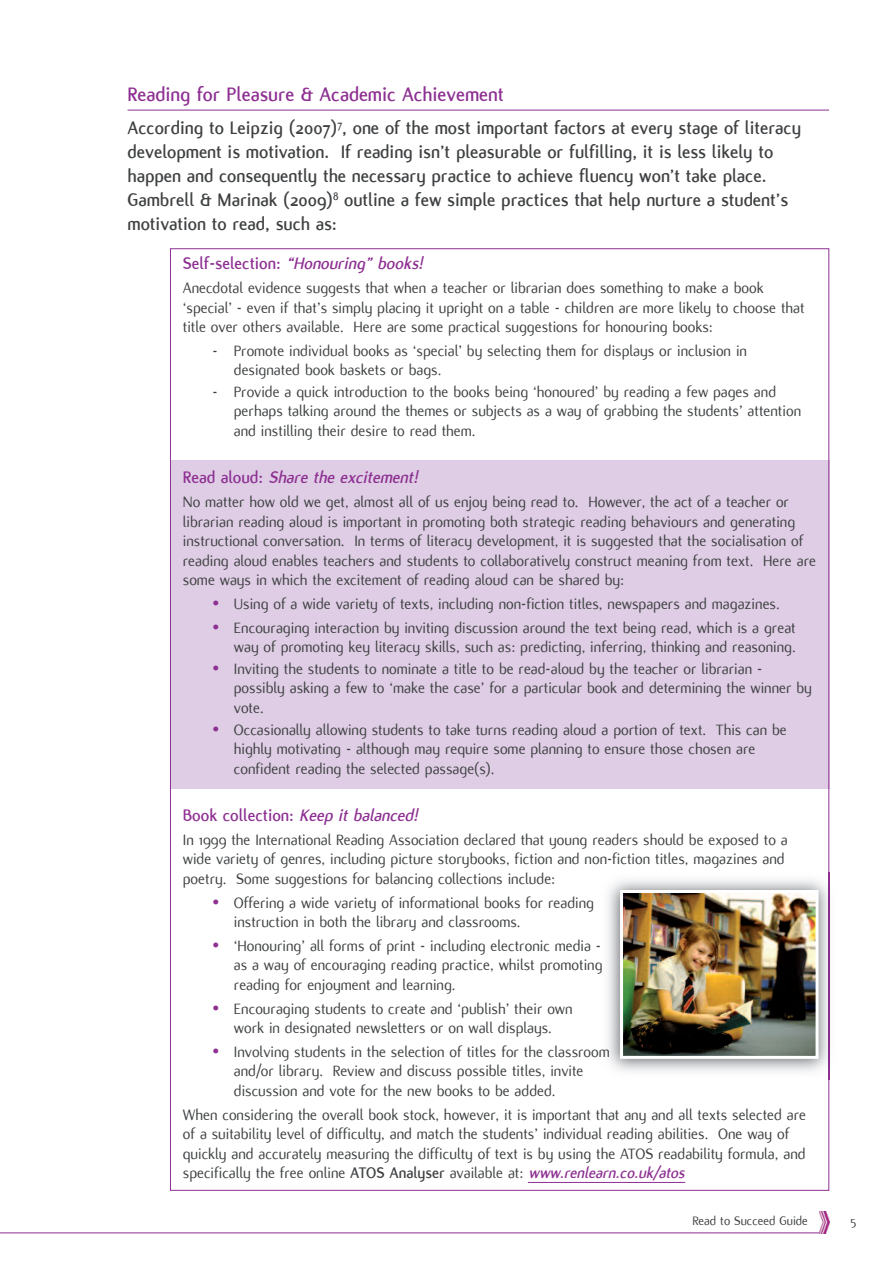
<style>
.page{position:relative;width:893px;height:1263px;background:#fff}
.page>*{position:absolute;margin:0;border:0;box-sizing:border-box;transform-origin:0 0}
.t1{font:700 21px "Flux";color:#8d3092}
.t2{font:700 19.5px/24px "Flux";color:#3e4042}
.t3{font:italic 700 18px "Flux";color:#8d3092}
.t4{font:700 18px "Flux";color:#8d3092}
.t5{font:16.5px/19.5px "Flux";color:#3e4042}
.t6{font:13.5px "Flux";color:#3e4042}
.s1{font-style:normal}
.s2{color:#8d3092}
.s3{font-style:italic}
.s4{font-weight:700}
.s5{font-weight:700;font-style:italic;color:#8d3092}
</style>
<div class="page">
<div style="left:170px;top:460px;width:659px;height:328px;background:#decde4"></div>
<hr style="left:128px;top:110px;width:701px;height:1px;background:#8d3092">
<hr style="left:0;top:1232px;width:820px;height:1px;background:#8d3092">
<img style="left:819px;top:1212px;width:10px;height:21px">
<img style="left:607px;top:872px;width:223px;height:207px">
<img style="left:828px;top:872px;width:1px;height:207px">
<img style="left:624px;top:894px;width:190px;height:161px">
<div style="left:620px;top:890px;width:198px;height:169px;border:3px solid #fff"></div>
<hr style="left:528px;top:1182px;width:157px;height:1px;background:#8d3092">
<p class="t1" style="left:128px;top:83px;width:378px">Reading for Pleasure &amp; Academic Achievement</p>
<p class="t2" style="left:128px;top:116px;width:675px">According to Leipzig (2007)<sup>7</sup>, one of the most important factors at every stage of literacy development is motivation. If reading isn’t pleasurable or fulfilling, it is less likely to happen and consequently the necessary practice to achieve fluency won’t take place.<br>Gambrell &amp; Marinak (2009)<sup>8</sup> outline a few simple practices that help nurture a student’s motivation to read, such as:</p>
<p class="t3" style="left:183px;top:254px;width:242px"><span class="s1">Self-selection:</span> “Honouring” books!</p>
<p class="t5" style="left:183px;top:278px;width:623px">Anecdotal evidence suggests that when a teacher or librarian does something to make a book ‘special’ - even if that’s simply placing it upright on a table - children are more likely to choose that title over others available. Here are some practical suggestions for honouring books:</p>
<p class="t5" style="left:234px;top:341px;width:515px;text-indent:-21px">- Promote individual books as ‘special’ by selecting them for displays or inclusion in designated book baskets or bags.</p>
<p class="t5" style="left:234px;top:382px;width:569px;text-indent:-21px">- Provide a quick introduction to the books being ‘honoured’ by reading a few pages and perhaps talking around the themes or subjects as a way of grabbing the students’ attention and instilling their desire to read them.</p>
<p class="t3" style="left:183px;top:468px;width:236px"><span class="s1">Read aloud:</span> Share the excitement!</p>
<p class="t5" style="left:183px;top:492px;width:635px">No matter how old we get, almost all of us enjoy being read to. However, the act of a teacher or librarian reading aloud is important in promoting both strategic reading behaviours and generating instructional conversation. In terms of literacy development, it is suggested that the socialisation of reading aloud enables teachers and students to collaboratively construct meaning from text. Here are some ways in which the excitement of reading aloud can be shared by:</p>
<p class="t5" style="left:213px;top:594px;width:569px"><span class="s2">•</span> Using of a wide variety of texts, including non-fiction titles, newspapers and magazines.</p>
<p class="t5" style="left:213px;top:618px;width:585px;text-align:right"><span class="s2">•</span> Encouraging interaction by inviting discussion around the text being read, which is a great way of promoting key literacy skills, such as: predicting, inferring, thinking and reasoning.</p>
<p class="t5" style="left:234px;top:659px;width:579px;text-indent:-21px"><span class="s2">•</span> Inviting the students to nominate a title to be read-aloud by the teacher or librarian - possibly asking a few to ‘make the case’ for a particular book and determining the winner by vote.</p>
<p class="t5" style="left:234px;top:720px;width:554px;text-indent:-21px"><span class="s2">•</span> Occasionally allowing students to take turns reading aloud a portion of text. This can be highly motivating - although may require some planning to ensure those chosen are confident reading the selected passage(s).</p>
<p class="t4" style="left:183px;top:805px;width:236px">Book collection: <span class="s3">Keep it balanced!</span></p>
<p class="t5" style="left:183px;top:830px;width:606px">In 1999 the International Reading Association declared that young readers should be exposed to a wide variety of genres, including picture storybooks, fiction and non-fiction titles, magazines and poetry. Some suggestions for balancing collections include:</p>
<p class="t5" style="left:234px;top:893px;width:362px;text-indent:-21px"><span class="s2">•</span> Offering a wide variety of informational books for reading instruction in both the library and classrooms.</p>
<p class="t5" style="left:234px;top:936px;width:370px;text-align:justify;text-indent:-21px"><span class="s2">•</span> ‘Honouring’ all forms of print - including electronic media - as a way of encouraging reading practice, whilst promoting reading for enjoyment and learning.</p>
<p class="t5" style="left:213px;top:999px;width:362px;text-align:center"><span class="s2">•</span> Encouraging students to create and ‘publish’ their own work in designated newsletters or on wall displays.</p>
<p class="t5" style="left:234px;top:1042px;width:377px;text-indent:-21px"><span class="s2">•</span> Involving students in the selection of titles for the classroom and/or library. Review and discuss possible titles, invite discussion and vote for the new books to be added.</p>
<p class="t5" style="left:183px;top:1105px;width:625px">When considering the overall book stock, however, it is important that any and all texts selected are of a suitability level of difficulty, and match the students’ individual reading abilities. One way of quickly and accurately measuring the difficulty of text is by using the ATOS readability formula, and specifically the free online <span class="s4">ATOS Analyser</span> available at: <span class="s5">www.renlearn.co.uk/atos</span></p>
<p class="t6" style="left:692px;top:1213px;width:117px">Read to Succeed Guide</p>
<p class="t6" style="left:850px;top:1213px;width:7px">5</p>
</div>
